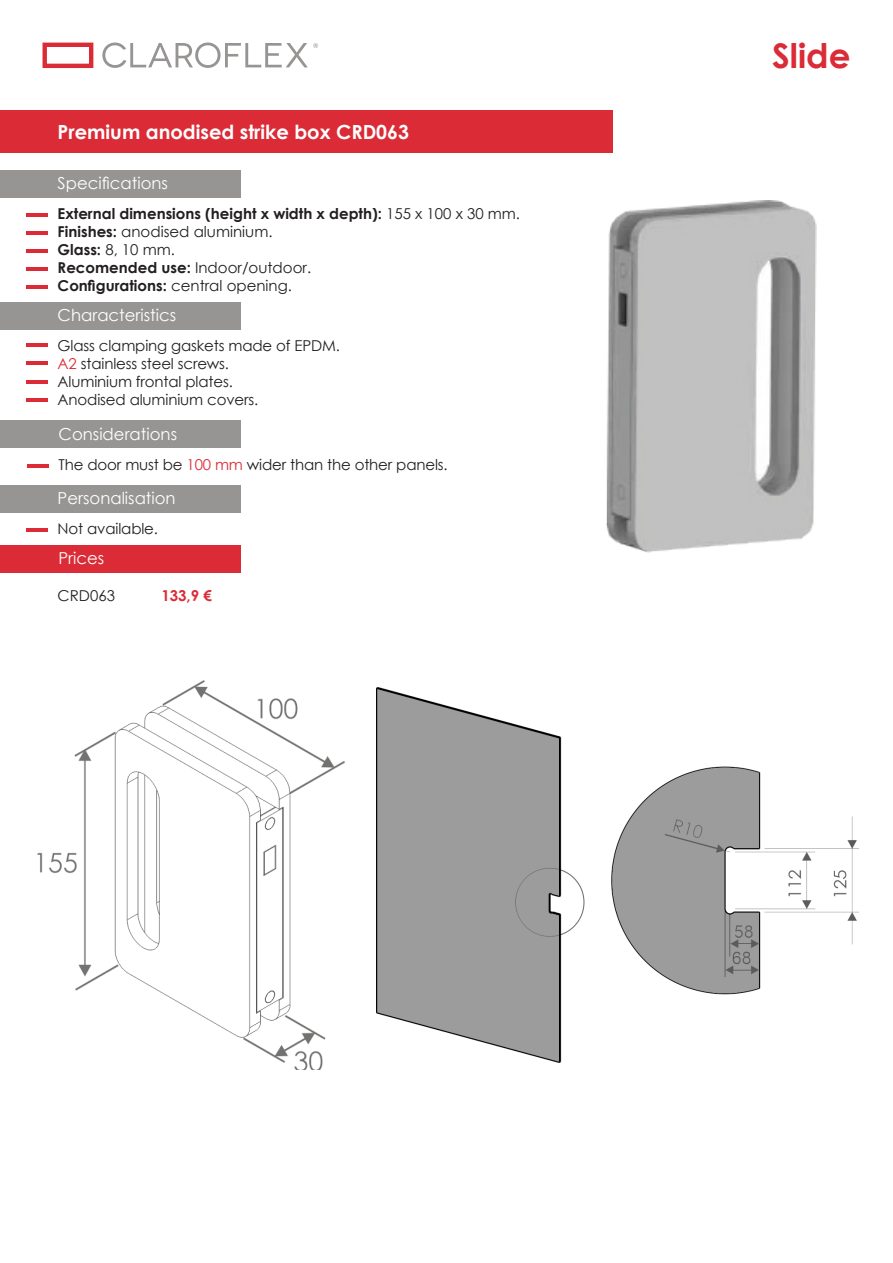
<style>
.page{position:relative;width:893px;height:1263px;background:#fff}
.page>*{position:absolute;margin:0;border:0;box-sizing:border-box;transform-origin:0 0}
.t1{font:700 34.05px "Century Gothic";color:#db2b36}
.t2{font:700 19.5px "Century Gothic";color:#fff}
.t3{font:16.5px "Century Gothic";color:#fff}
.t4{font:15px "Century Gothic";letter-spacing:-.01em;color:#231f20}
.t5{font:700 15px "Century Gothic";color:#231f20}
.t6{font:700 15px "Century Gothic";color:#db2b36}
.s1{font-weight:400}
.s2{font-weight:700}
.s3{color:#db2b36}
</style>
<div class="page">
<img style="left:606px;top:201px;width:210px;height:351px">
<div style="left:0;top:111px;width:612px;height:42px;background:#db2b36"></div>
<div style="left:0;top:545px;width:240px;height:27px;background:#db2b36"></div>
<hr style="left:27px;top:213px;width:21px;height:3px;background:#db2b36">
<hr style="left:27px;top:344px;width:21px;height:3px;background:#db2b36">
<hr style="left:27px;top:381px;width:21px;height:3px;background:#db2b36">
<hr style="left:27px;top:231px;width:21px;height:3px;background:#db2b36">
<hr style="left:27px;top:249px;width:21px;height:3px;background:#db2b36">
<hr style="left:27px;top:267px;width:21px;height:3px;background:#db2b36">
<hr style="left:27px;top:285px;width:21px;height:3px;background:#db2b36">
<hr style="left:27px;top:361px;width:21px;height:4px;background:#db2b36">
<hr style="left:27px;top:398px;width:21px;height:4px;background:#db2b36">
<div style="left:0;top:170px;width:240px;height:28px;background:#979593"></div>
<div style="left:0;top:302px;width:240px;height:27px;background:#979593"></div>
<hr style="left:27px;top:528px;width:21px;height:3px;background:#db2b36">
<div style="left:0;top:485px;width:240px;height:28px;background:#979593"></div>
<img style="left:37px;top:680px;width:307px;height:390px">
<img style="left:377px;top:688px;width:208px;height:374px">
<img style="left:611px;top:766px;width:248px;height:229px">
<svg style="left:43px;top:43px;width:50px;height:25px"></svg>
<svg style="left:102px;top:43px;width:216px;height:25px"></svg>
<hr style="left:27px;top:464px;width:21px;height:3px;background:#db2b36">
<div style="left:0;top:420px;width:240px;height:28px;background:#979593"></div>
<p class="t2" style="left:58px;top:117px;width:353px">Premium anodised strike box CRD063</p>
<p class="t3" style="left:58px;top:172px;width:112px">Specifications</p>
<p class="t5" style="left:58px;top:202px;width:464px">External dimensions (height x width x depth): <span class="s1">155 x 100 x 30 mm.</span></p>
<p class="t4" style="left:58px;top:221px;width:216px"><span class="s2">Finishes:</span> anodised aluminium.</p>
<p class="t4" style="left:58px;top:239px;width:119px"><span class="s2">Glass:</span> 8, 10 mm.</p>
<p class="t4" style="left:58px;top:257px;width:255px"><span class="s2">Recomended use:</span> Indoor/outdoor.</p>
<p class="t5" style="left:58px;top:274px;width:236px">Configurations: <span class="s1">central opening.</span></p>
<p class="t3" style="left:58px;top:304px;width:120px">Characteristics</p>
<p class="t4" style="left:58px;top:335px;width:284px">Glass clamping gaskets made of EPDM.</p>
<p class="t4" style="left:58px;top:353px;width:173px"><span class="s3">A2</span> stainless steel screws.</p>
<p class="t4" style="left:58px;top:371px;width:177px">Aluminium frontal plates.</p>
<p class="t4" style="left:58px;top:389px;width:202px">Anodised aluminium covers.</p>
<p class="t3" style="left:59px;top:422px;width:120px">Considerations</p>
<p class="t4" style="left:59px;top:454px;width:391px">The door must be <span class="s3">100 mm</span> wider than the other panels.</p>
<p class="t3" style="left:58px;top:487px;width:120px">Personalisation</p>
<p class="t4" style="left:58px;top:518px;width:102px">Not available.</p>
<p class="t3" style="left:58px;top:547px;width:47px">Prices</p>
<p class="t4" style="left:58px;top:585px;width:59px">CRD063</p>
<p class="t6" style="left:161px;top:584px;width:52px">133,9 €</p>
<p class="t1" style="left:772px;top:30px;width:80px">Slide</p>
</div>
